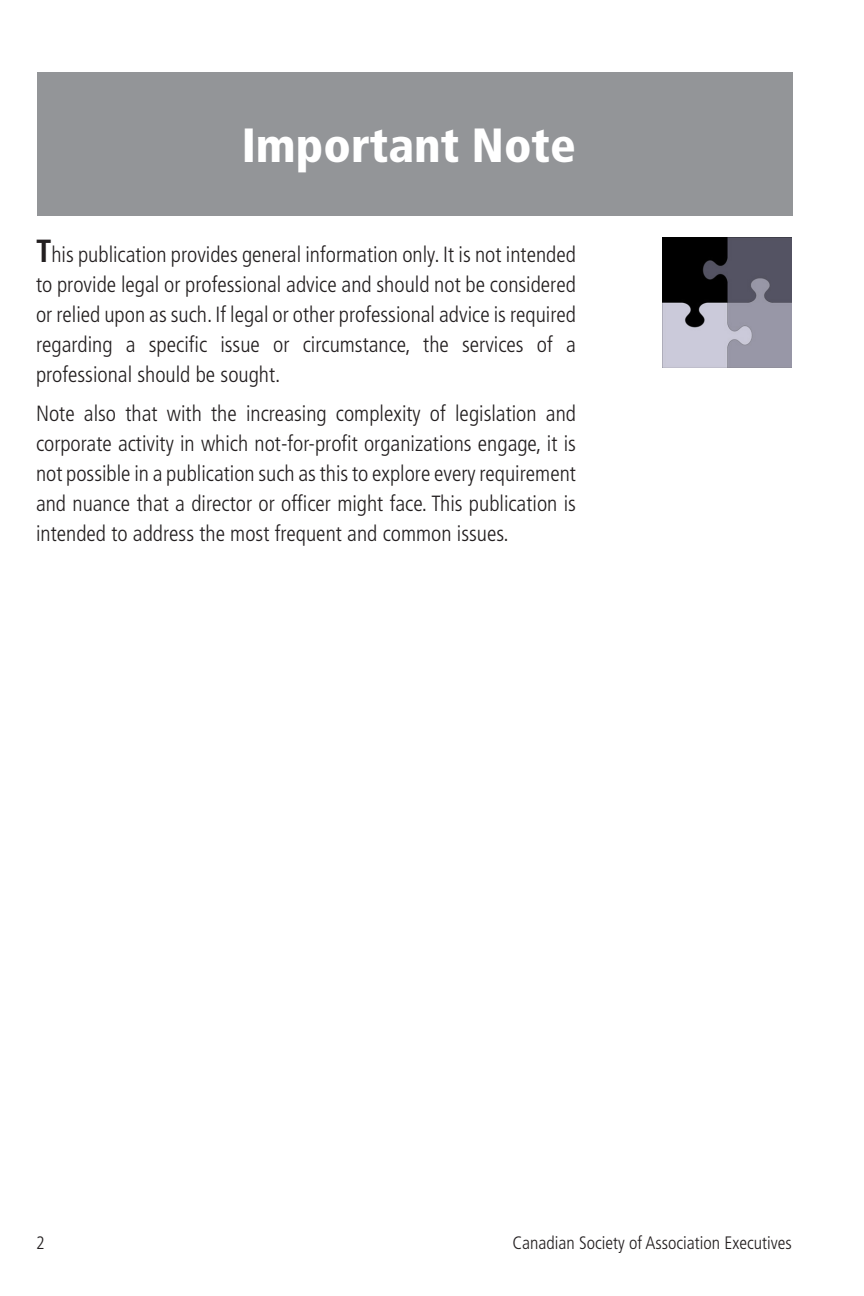
<style>
.page{position:relative;width:864px;height:1296px;background:#fff}
.page>*{position:absolute;margin:0;border:0;box-sizing:border-box;transform-origin:0 0}
.Title_Chapter{font:900 condensed 48px "Frutiger LT Std";color:#fff}
.Para_Last{font:300 condensed 22px/30px "Frutiger LT Std";color:#231f20;text-align:justify}
.Para_First{font:300 condensed 22px/30px "Frutiger LT Std";color:#231f20;text-align:justify}
.Footer_Left{font:300 condensed 18px "Frutiger LT Std";color:#231f20}
.s1{font-weight:700;font-size:32px}
</style>
<div class="page">
<div style="left:37px;top:72px;width:756px;height:144px;background:#939598"></div>
<img style="left:662px;top:238px;width:130px;height:129px">
<p class="Title_Chapter" style="left:242px;top:116px;width:336px">Important Note</p>
<p class="Para_First" style="left:36px;top:239px;width:542px"><span class="s1">T</span>his publication provides general information only. It is not intended to provide legal or professional advice and should not be considered or relied upon as such. If legal or other professional advice is required regarding a specific issue or circumstance, the services of a professional should be sought.</p>
<p class="Para_Last" style="left:36px;top:398px;width:542px">Note also that with the increasing complexity of legislation and corporate activity in which not-for-profit organizations engage, it is not possible in a publication such as this to explore every requirement and nuance that a director or officer might face. This publication is intended to address the most frequent and common issues.</p>
<p class="Footer_Left" style="left:36px;top:1233px;width:10px">2</p>
<p class="Footer_Left" style="left:513px;top:1233px;width:281px">Canadian Society of Association Executives</p>
</div>
